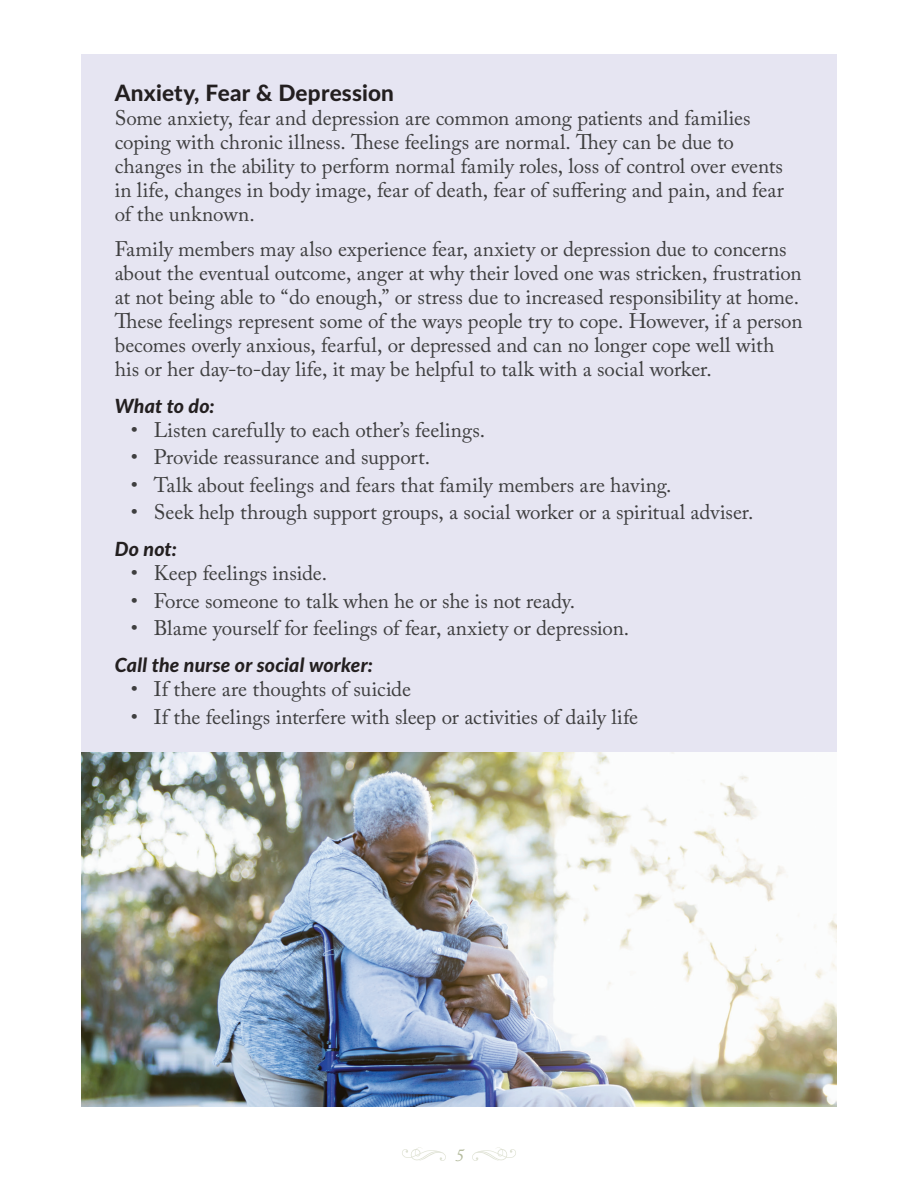
<style>
.page{position:relative;width:918px;height:1188px;background:#fff}
.page>*{position:absolute;margin:0;border:0;box-sizing:border-box;transform-origin:0 0}
.head_B{font:800 22.5px "Lato";letter-spacing:.01em;color:#231f20}
.bullet_list{font:21px/24px "Adobe Caslon Pro";letter-spacing:-.005em;color:#3e3e3f}
.head_B-2{font:italic 800 19.5px "Lato";letter-spacing:.01em;color:#231f20}
.t1{font:italic 18px "Adobe Caslon Pro";color:#b4bb9d}
</style>
<div class="page">
<svg style="left:402px;top:1147px;width:44px;height:14px"></svg>
<svg style="left:472px;top:1147px;width:44px;height:14px"></svg>
<div style="left:81px;top:54px;width:756px;height:699px;background:#e6e5f2"></div>
<img style="left:81px;top:753px;width:756px;height:354px">
<p class="head_B" style="left:115px;top:76px;width:281px">Anxiety, Fear &amp; Depression</p>
<p class="bullet_list" style="left:115px;top:106px;width:671px">Some anxiety, fear and depression are common among patients and families coping with chronic illness. These feelings are normal. They can be due to changes in the ability to perform normal family roles, loss of control over events in life, changes in body image, fear of death, fear of suffering and pain, and fear of the unknown.</p>
<p class="bullet_list" style="left:115px;top:237px;width:689px">Family members may also experience fear, anxiety or depression due to concerns about the eventual outcome, anger at why their loved one was stricken, frustration at not being able to “do enough,” or stress due to increased responsibility at home.<br>These feelings represent some of the ways people try to cope. However, if a person becomes overly anxious, fearful, or depressed and can no longer cope well with his or her day-to-day life, it may be helpful to talk with a social worker.</p>
<p class="head_B-2" style="left:115px;top:391px;width:101px">What to do:</p>
<p class="bullet_list" style="left:131px;top:418px;width:353px">• Listen carefully to each other’s feelings.</p>
<p class="bullet_list" style="left:131px;top:445px;width:298px">• Provide reassurance and support.</p>
<p class="bullet_list" style="left:131px;top:473px;width:540px">• Talk about feelings and fears that family members are having.</p>
<p class="bullet_list" style="left:131px;top:500px;width:621px">• Seek help through support groups, a social worker or a spiritual adviser.</p>
<p class="head_B-2" style="left:115px;top:535px;width:64px">Do not:</p>
<p class="bullet_list" style="left:131px;top:561px;width:195px">• Keep feelings inside.</p>
<p class="bullet_list" style="left:131px;top:589px;width:443px">• Force someone to talk when he or she is not ready.</p>
<p class="bullet_list" style="left:131px;top:616px;width:497px">• Blame yourself for feelings of fear, anxiety or depression.</p>
<p class="head_B-2" style="left:115px;top:651px;width:260px">Call the nurse or social worker:</p>
<p class="bullet_list" style="left:131px;top:677px;width:282px">• If there are thoughts of suicide</p>
<p class="bullet_list" style="left:131px;top:704px;width:509px">• If the feelings interfere with sleep or activities of daily life</p>
<p class="t1" style="left:455px;top:1144px;width:10px">5</p>
</div>
